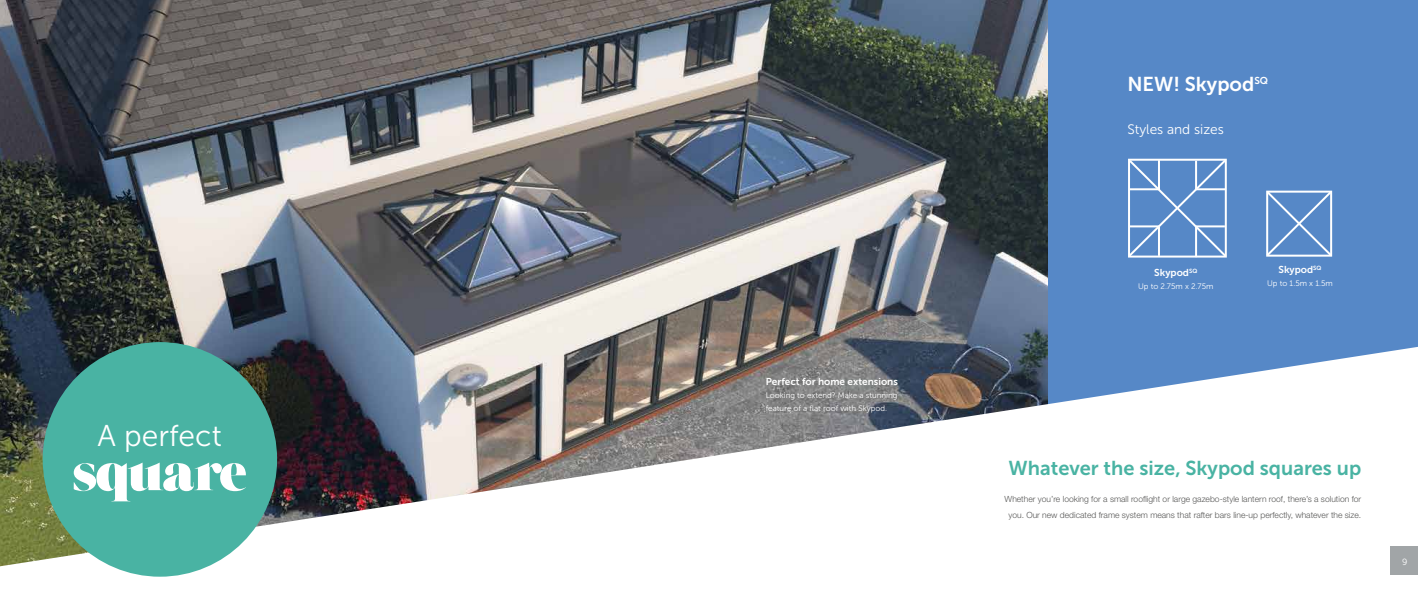
<style>
.page{position:relative;width:1418px;height:596px;background:#fff}
.page>*{position:absolute;margin:0;border:0;box-sizing:border-box;transform-origin:0 0}
.t1{font:51px "Grumpy Black 88";letter-spacing:-.02em;color:#fff}
.t2{font:30px "Museo Sans 300";color:#fff}
.t3{font:20px "Museo Sans 700";color:#49b3a3}
.t4{font:20px "Museo Sans 700";color:#fff}
.t5{font:13.7px "Museo Sans 300";color:#fff}
.t6{font:10px "Museo Sans 700";color:#fff}
.t7{font:9px "Museo Sans 300";color:#fff}
.t8{font:300 8.5px/16px "Helvetica Neue LT Std";color:#575756;text-align:center}
.t9{font:8px/12.8px "Museo Sans 300";color:#fff}
</style>
<div class="page">
<img style="left:0;top:0;width:1048px;height:346px">
<div style="left:1048px;top:0;width:369px;height:414px;background:#5688c7"></div>
<img style="left:0;top:346px;width:1417px;height:231px">
<div style="left:1390px;top:546px;width:27px;height:28px;background:#a1a5a7"></div>
<div style="left:43px;top:342px;width:234px;height:234px;background:#49b3a3;border-radius:50%"></div>
<svg style="left:1128px;top:158px;width:99px;height:100px"></svg>
<hr style="left:1129px;top:225px;width:30px;height:2px;background:#fff">
<hr style="left:1195px;top:225px;width:29px;height:2px;background:#fff">
<hr style="left:1129px;top:188px;width:29px;height:2px;background:#fff">
<hr style="left:1195px;top:188px;width:30px;height:2px;background:#fff">
<hr style="left:1157px;top:160px;width:2px;height:30px;background:#fff">
<hr style="left:1157px;top:226px;width:2px;height:30px;background:#fff">
<hr style="left:1195px;top:161px;width:2px;height:28px;background:#fff">
<hr style="left:1195px;top:226px;width:2px;height:31px;background:#fff">
<svg style="left:1266px;top:190px;width:67px;height:67px"></svg>
<h3 class="t4" style="left:1127px;top:73px;width:142px">NEW! Skypod<sup>SQ</sup></h3>
<h3 class="t5" style="left:1127px;top:122px;width:98px">Styles and sizes</h3>
<p class="t6" style="left:765px;top:376px;width:134px">Perfect for home extensions</p>
<p class="t9" style="left:765px;top:388px;width:133px">Looking to extend? Make a stunning feature of a flat roof with Skypod.</p>
<p class="t6" style="left:1154px;top:267px;width:45px">Skypod<sup>SQ</sup></p>
<p class="t9" style="left:1138px;top:279px;width:77px">Up to 2.75m x 2.75m</p>
<p class="t6" style="left:1278px;top:264px;width:45px">Skypod<sup>SQ</sup></p>
<p class="t9" style="left:1267px;top:277px;width:67px">Up to 1.5m x 1.5m</p>
<h2 class="t2" style="left:98px;top:419px;width:126px">A perfect</h2>
<h1 class="t1" style="left:73px;top:442px;width:174px">square</h1>
<h3 class="t3" style="left:1008px;top:456px;width:354px">Whatever the size, Skypod squares up</h3>
<p class="t8" style="left:1004px;top:490px;width:358px">Whether you’re looking for a small rooflight or large gazebo-style lantern roof, there’s a solution for you. Our new dedicated frame system means that rafter bars line-up perfectly, whatever the size.</p>
<p class="t7" style="left:1402px;top:557px;width:7px">9</p>
</div>
